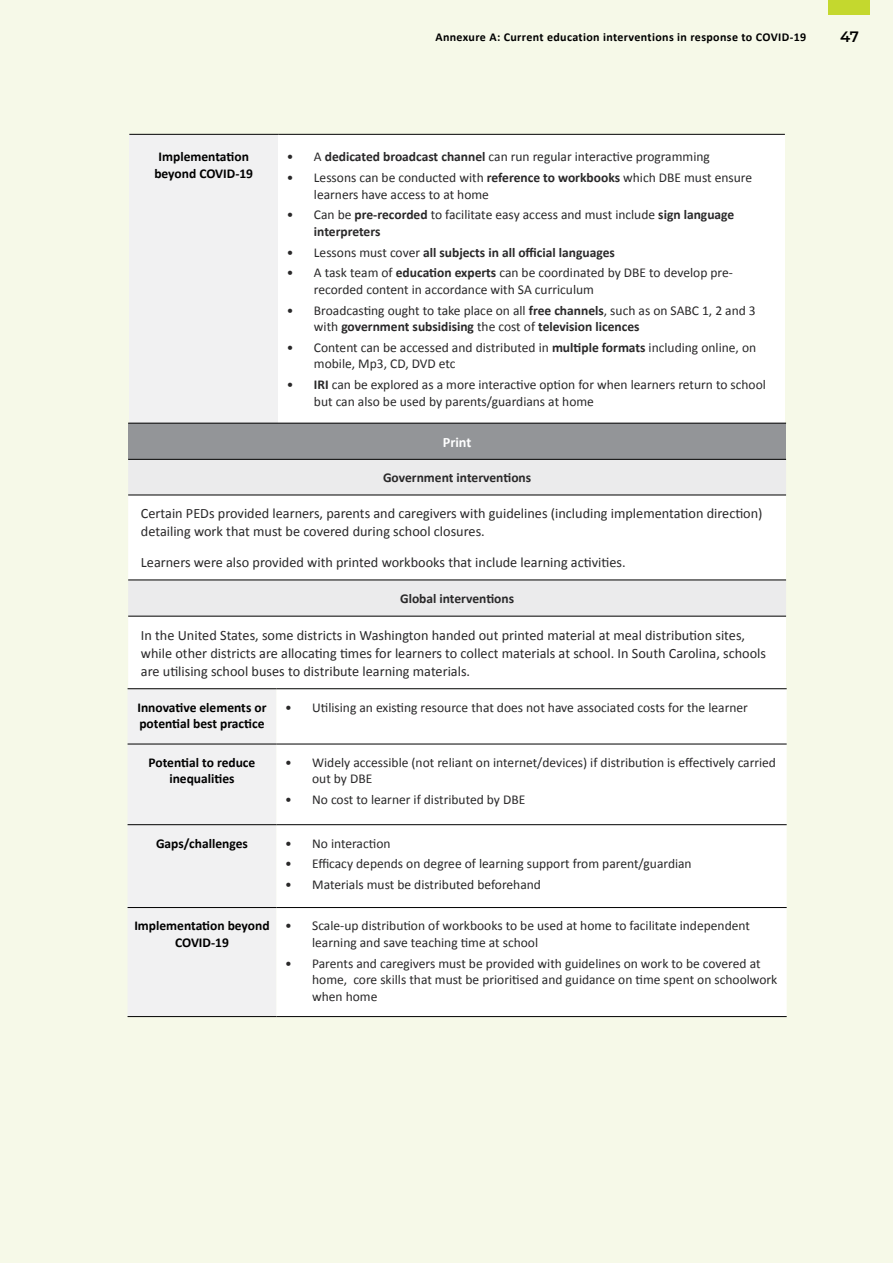
<style>
.page{position:relative;width:893px;height:1263px;background:#f6f9e8}
.page>*{position:absolute;margin:0;border:0;box-sizing:border-box;transform-origin:0 0}
.t1{font:600 15px "Montserrat";color:#000}
.t2{font:14.25px/18px "Calibri";color:#292829}
.t3{font:700 14.25px "Calibri";color:#fff}
.t4{font:13.5px/16.5px "Calibri";color:#292829}
.t5{font:700 13.5px/16.5px "Calibri";color:#000;text-align:center}
.t6{font:700 13.5px "Calibri";color:#292829}
.t7{font:700 12px "Calibri";letter-spacing:.03em;color:#000}
.s1{font-weight:700}
.s2{font-weight:400}
</style>
<div class="page">
<div style="left:129px;top:134px;width:149px;height:289px;background:#f1f1f2"></div>
<div style="left:278px;top:134px;width:507px;height:289px;background:#fff"></div>
<hr style="left:129px;top:134px;width:149px;height:1px;background:#000">
<hr style="left:278px;top:134px;width:507px;height:1px;background:#000">
<div style="left:128px;top:423px;width:658px;height:36px;background:#939598"></div>
<div style="left:128px;top:460px;width:658px;height:35px;background:#ebebec"></div>
<svg style="left:128px;top:496px;width:658px;height:192px;fill:#fff"></svg>
<hr style="left:128px;top:423px;width:658px;height:1px;background:#000">
<hr style="left:128px;top:459px;width:658px;height:1px;background:#000">
<hr style="left:128px;top:495px;width:658px;height:1px;background:#000">
<hr style="left:128px;top:580px;width:658px;height:1px;background:#000">
<hr style="left:128px;top:616px;width:658px;height:1px;background:#000">
<div style="left:128px;top:689px;width:148px;height:220px;background:#f1f1f2"></div>
<div style="left:276px;top:689px;width:511px;height:327px;background:#fff"></div>
<hr style="left:128px;top:688px;width:148px;height:1px;background:#000">
<hr style="left:276px;top:688px;width:511px;height:1px;background:#000">
<hr style="left:128px;top:744px;width:148px;height:1px;background:#000">
<hr style="left:276px;top:744px;width:511px;height:1px;background:#000">
<hr style="left:128px;top:824px;width:148px;height:1px;background:#000">
<hr style="left:276px;top:824px;width:511px;height:1px;background:#000">
<hr style="left:128px;top:907px;width:148px;height:1px;background:#000">
<hr style="left:128px;top:1016px;width:148px;height:1px;background:#000">
<hr style="left:276px;top:907px;width:511px;height:1px;background:#000">
<hr style="left:276px;top:1016px;width:511px;height:1px;background:#000">
<div style="left:828px;top:0;width:41px;height:15px;background:#c4d82e"></div>
<p class="t7" style="left:435px;top:30px;width:372px">Annexure A: Current education interventions in response to COVID-19</p>
<p class="t1" style="left:840px;top:26px;width:20px">47</p>
<p class="t5" style="left:154px;top:149px;width:100px">Implementation beyond COVID-19</p>
<p class="t4" style="left:287px;top:149px;width:424px">• A <span class="s1">dedicated broadcast channel</span> can run regular interactive programming</p>
<p class="t4" style="left:314px;top:170px;width:440px;text-indent:-27px">• Lessons can be conducted with <span class="s1">reference to workbooks</span> which DBE must ensure learners have access to at home</p>
<p class="t4" style="left:314px;top:207px;width:422px;text-indent:-27px">• Can be <span class="s1">pre-recorded</span> to facilitate easy access and must include <span class="s1">sign language interpreters</span></p>
<p class="t6" style="left:287px;top:244px;width:329px"><span class="s2">• Lessons must cover</span> all subjects in all official languages</p>
<p class="t4" style="left:314px;top:265px;width:421px;text-indent:-27px">• A task team of <span class="s1">education experts</span> can be coordinated by DBE to develop pre&shy;recorded content in accordance with SA curriculum</p>
<p class="t4" style="left:314px;top:302px;width:443px;text-indent:-27px">• Broadcasting ought to take place on all <span class="s1">free channels</span>, such as on SABC 1, 2 and 3 with <span class="s1">government subsidising</span> the cost of <span class="s1">television licences</span></p>
<p class="t4" style="left:314px;top:339px;width:444px;text-indent:-27px">• Content can be accessed and distributed in <span class="s1">multiple formats</span> including online, on mobile, Mp3, CD, DVD etc</p>
<p class="t4" style="left:314px;top:376px;width:453px;text-indent:-27px">• <span class="s1">IRI</span> can be explored as a more interactive option for when learners return to school but can also be used by parents/guardians at home</p>
<p class="t3" style="left:443px;top:433px;width:30px">Print</p>
<p class="t6" style="left:383px;top:469px;width:150px">Government interventions</p>
<p class="t2" style="left:141px;top:505px;width:623px">Certain PEDs provided learners, parents and caregivers with guidelines (including implementation direction) detailing work that must be covered during school closures.</p>
<p class="t2" style="left:141px;top:553px;width:486px">Learners were also provided with printed workbooks that include learning activities.</p>
<p class="t6" style="left:400px;top:590px;width:116px">Global interventions</p>
<p class="t2" style="left:141px;top:626px;width:627px">In the United States, some districts in Washington handed out printed material at meal distribution sites, while other districts are allocating times for learners to collect materials at school. In South Carolina, schools are utilising school buses to distribute learning materials.</p>
<p class="t5" style="left:137px;top:699px;width:131px;text-align:left">Innovative elements or potential best practice</p>
<p class="t4" style="left:285px;top:699px;width:464px">• Utilising an existing resource that does not have associated costs for the learner</p>
<p class="t5" style="left:149px;top:754px;width:108px">Potential to reduce inequalities</p>
<p class="t4" style="left:312px;top:754px;width:465px;text-indent:-27px">• Widely accessible (not reliant on internet/devices) if distribution is effectively carried out by DBE</p>
<p class="t4" style="left:285px;top:791px;width:242px">• No cost to learner if distributed by DBE</p>
<p class="t5" style="left:156px;top:835px;width:93px">Gaps/challenges</p>
<p class="t4" style="left:285px;top:835px;width:107px">• No interaction</p>
<p class="t4" style="left:285px;top:856px;width:408px">• Efficacy depends on degree of learning support from parent/guardian</p>
<p class="t4" style="left:285px;top:876px;width:257px">• Materials must be distributed beforehand</p>
<p class="t5" style="left:134px;top:918px;width:137px">Implementation beyond<br>COVID-19</p>
<p class="t4" style="left:312px;top:918px;width:439px;text-indent:-27px">• Scale-up distribution of workbooks to be used at home to facilitate independent learning and save teaching time at school</p>
<p class="t4" style="left:312px;top:955px;width:467px;text-indent:-27px">• Parents and caregivers must be provided with guidelines on work to be covered at home, core skills that must be prioritised and guidance on time spent on schoolwork when home</p>
</div>
